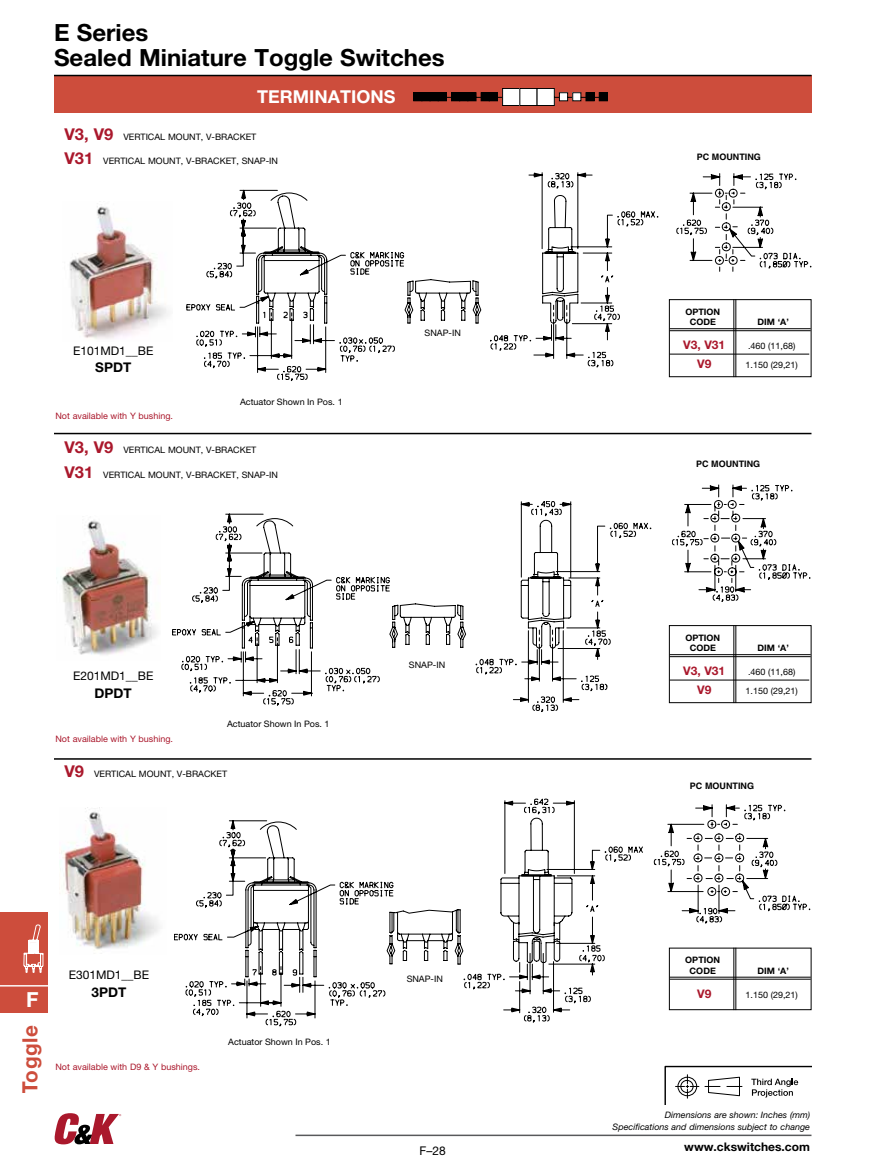
<style>
.page{position:relative;width:891px;height:1175px;background:#fff}
.page>*{position:absolute;margin:0;border:0;box-sizing:border-box;transform-origin:0 0}
.t1{font:700 23.7px/25.2px "Helvetica Neue LT Std";color:#000}
.t2{font:700 21px "Helvetica Neue";letter-spacing:.03em;color:#cd4d3c}
.t3{font:700 20.7px "Helvetica Neue";color:#fff}
.t4{font:700 17.85px "Helvetica Neue LT Std";color:#fff}
.t5{font:700 13.35px "Helvetica Neue LT Std";color:#000}
.t6{font:12px "Helvetica Neue LT Std";color:#000}
.t7{font:11.85px "Helvetica Neue LT Std";color:#000}
.t8{font:700 11.85px "Helvetica Neue LT Std";color:#000}
.t9{font:700 11.85px "Helvetica Neue LT Std";color:#aa182c}
.t10{font:8.85px "Helvetica Neue LT Std";color:#000}
.t11{font:8.85px "Helvetica Neue";color:#000}
.t12{font:8.85px "Helvetica Neue LT Std";color:#aa182c}
.t13{font:italic 8.85px/11.9px "Helvetica Neue LT Std";color:#000;text-align:right}
.t14{font:700 8.85px/10.4px "Helvetica Neue LT Std";color:#000;text-align:center}
.t15{font:700 8.85px "Helvetica";color:#000}
.s1{font-weight:700;font-size:16.35px;color:#aa182c}
</style>
<div class="page">
<div style="left:0;top:912px;width:47px;height:101px;background:#cd4d3c"></div>
<hr style="left:0;top:985px;width:47px;height:1px;background:#fff">
<svg style="left:23px;top:924px;width:21px;height:49px"></svg>
<hr style="left:296px;top:1134px;width:516px;height:2px;background:#58595b">
<svg style="left:55px;top:1113px;width:66px;height:31px"></svg>
<svg style="left:664px;top:1065px;width:148px;height:39px"></svg>
<svg style="left:174px;top:798px;width:469px;height:229px"></svg>
<svg style="left:654px;top:804px;width:156px;height:120px"></svg>
<img style="left:60px;top:808px;width:100px;height:142px">
<hr style="left:670px;top:976px;width:141px;height:1px;background:#000">
<hr style="left:670px;top:978px;width:141px;height:1px;background:#000">
<div style="left:669px;top:947px;width:143px;height:63px;border:1px solid #000"></div>
<hr style="left:735px;top:947px;width:1px;height:63px;background:#000">
<hr style="left:733px;top:947px;width:1px;height:63px;background:#000">
<div style="left:54px;top:75px;width:758px;height:38px;background:#cd4d3c"></div>
<div style="left:414px;top:93px;width:8px;height:8px;background:#000"></div>
<div style="left:413px;top:92px;width:9px;height:9px;border:1px solid #000"></div>
<div style="left:422px;top:93px;width:8px;height:8px;background:#000"></div>
<div style="left:422px;top:92px;width:8px;height:9px;border:1px solid #000"></div>
<div style="left:430px;top:93px;width:8px;height:8px;background:#000"></div>
<div style="left:430px;top:92px;width:9px;height:9px;border:1px solid #000"></div>
<svg style="left:438px;top:92px;width:13px;height:9px"></svg>
<div style="left:452px;top:93px;width:8px;height:8px;background:#000"></div>
<div style="left:451px;top:92px;width:9px;height:9px;border:1px solid #000"></div>
<div style="left:460px;top:93px;width:8px;height:8px;background:#000"></div>
<div style="left:459px;top:92px;width:9px;height:9px;border:1px solid #000"></div>
<svg style="left:467px;top:92px;width:14px;height:9px"></svg>
<div style="left:481px;top:93px;width:8px;height:8px;background:#000"></div>
<div style="left:481px;top:92px;width:9px;height:9px;border:1px solid #000"></div>
<svg style="left:489px;top:92px;width:13px;height:9px"></svg>
<div style="left:503px;top:88px;width:17px;height:17px;background:#fff"></div>
<div style="left:502px;top:88px;width:18px;height:18px;border:1px solid #000"></div>
<div style="left:520px;top:88px;width:17px;height:17px;background:#fff"></div>
<div style="left:520px;top:88px;width:17px;height:18px;border:1px solid #000"></div>
<svg style="left:536px;top:88px;width:64px;height:18px"></svg>
<div style="left:599px;top:93px;width:8px;height:8px;background:#000"></div>
<div style="left:599px;top:92px;width:9px;height:9px;border:1px solid #000"></div>
<svg style="left:172px;top:501px;width:479px;height:211px"></svg>
<svg style="left:672px;top:484px;width:138px;height:118px"></svg>
<svg style="left:186px;top:172px;width:472px;height:209px"></svg>
<svg style="left:676px;top:173px;width:135px;height:99px"></svg>
<img style="left:57px;top:520px;width:100px;height:135px">
<img style="left:69px;top:206px;width:99px;height:133px">
<hr style="left:54px;top:433px;width:758px;height:1px;background:#000">
<hr style="left:670px;top:654px;width:141px;height:1px;background:#000">
<hr style="left:670px;top:656px;width:141px;height:1px;background:#000">
<hr style="left:670px;top:679px;width:139px;height:1px;background:#000">
<div style="left:669px;top:625px;width:143px;height:78px;border:1px solid #000"></div>
<hr style="left:735px;top:625px;width:1px;height:78px;background:#000">
<hr style="left:733px;top:625px;width:1px;height:78px;background:#000">
<hr style="left:54px;top:75px;width:758px;height:1px;background:#000">
<hr style="left:670px;top:328px;width:141px;height:1px;background:#000">
<hr style="left:670px;top:330px;width:141px;height:1px;background:#000">
<hr style="left:670px;top:354px;width:139px;height:1px;background:#000">
<div style="left:669px;top:299px;width:143px;height:78px;border:1px solid #000"></div>
<hr style="left:735px;top:299px;width:1px;height:78px;background:#000">
<hr style="left:733px;top:299px;width:1px;height:78px;background:#000">
<hr style="left:54px;top:758px;width:758px;height:1px;background:#000">
<h1 class="t1" style="left:54px;top:19px;width:392px">E Series<br>Sealed Miniature Toggle Switches</h1>
<h3 class="t4" style="left:257px;top:86px;width:140px">TERMINATIONS</h3>
<p class="t10" style="left:64px;top:131px;width:193px"><span class="s1">V3, V9</span> VERTICAL MOUNT, V-BRACKET</p>
<p class="t10" style="left:64px;top:156px;width:215px"><span class="s1">V31</span> VERTICAL MOUNT, V-BRACKET, SNAP-IN</p>
<h3 class="t7" style="left:73px;top:343px;width:82px">E101MD1__BE</h3>
<h3 class="t5" style="left:95px;top:359px;width:38px">SPDT</h3>
<p class="t12" style="left:56px;top:411px;width:119px">Not available with Y bushing.</p>
<p class="t11" style="left:240px;top:396px;width:104px">Actuator Shown In Pos. 1</p>
<p class="t10" style="left:64px;top:445px;width:193px"><span class="s1">V3, V9</span> VERTICAL MOUNT, V-BRACKET</p>
<p class="t10" style="left:64px;top:469px;width:215px"><span class="s1">V31</span> VERTICAL MOUNT, V-BRACKET, SNAP-IN</p>
<p class="t11" style="left:425px;top:328px;width:38px">SNAP-IN</p>
<h3 class="t7" style="left:73px;top:668px;width:82px">E201MD1__BE</h3>
<h3 class="t5" style="left:95px;top:684px;width:39px">DPDT</h3>
<p class="t12" style="left:56px;top:733px;width:119px">Not available with Y bushing.</p>
<p class="t11" style="left:227px;top:719px;width:104px">Actuator Shown In Pos. 1</p>
<p class="t10" style="left:64px;top:768px;width:164px"><span class="s1">V9</span> VERTICAL MOUNT, V-BRACKET</p>
<p class="t11" style="left:409px;top:659px;width:38px">SNAP-IN</p>
<h3 class="t3" style="left:26px;top:987px;width:14px">F</h3>
<h2 class="t2" style="left:17px;top:1093px;width:70px;rotate:-90deg">Toggle</h2>
<h3 class="t7" style="left:69px;top:968px;width:82px">E301MD1__BE</h3>
<h3 class="t5" style="left:92px;top:984px;width:36px">3PDT</h3>
<p class="t12" style="left:56px;top:1061px;width:146px">Not available with D9 &amp; Y bushings.</p>
<p class="t11" style="left:228px;top:1036px;width:104px">Actuator Shown In Pos. 1</p>
<p class="t11" style="left:407px;top:973px;width:38px">SNAP-IN</p>
<h3 class="t6" style="left:420px;top:1143px;width:28px">F–28</h3>
<p class="t15" style="left:697px;top:152px;width:66px">PC MOUNTING</p>
<p class="t14" style="left:685px;top:306px;width:36px">OPTION<br>CODE</p>
<p class="t14" style="left:758px;top:317px;width:33px">DIM ‘A’</p>
<h3 class="t9" style="left:683px;top:338px;width:44px">V3, V31</h3>
<p class="t10" style="left:748px;top:341px;width:49px">.460 (11,68)</p>
<h3 class="t9" style="left:697px;top:356px;width:16px">V9</h3>
<p class="t10" style="left:746px;top:359px;width:54px">1.150 (29,21)</p>
<p class="t15" style="left:696px;top:458px;width:66px">PC MOUNTING</p>
<p class="t14" style="left:685px;top:632px;width:36px">OPTION<br>CODE</p>
<p class="t14" style="left:758px;top:642px;width:33px">DIM ‘A’</p>
<h3 class="t9" style="left:683px;top:663px;width:44px">V3, V31</h3>
<p class="t10" style="left:748px;top:666px;width:49px">.460 (11,68)</p>
<h3 class="t9" style="left:697px;top:682px;width:16px">V9</h3>
<p class="t10" style="left:746px;top:685px;width:54px">1.150 (29,21)</p>
<p class="t15" style="left:690px;top:780px;width:66px">PC MOUNTING</p>
<p class="t14" style="left:685px;top:954px;width:36px">OPTION<br>CODE</p>
<p class="t14" style="left:758px;top:965px;width:33px">DIM ‘A’</p>
<h3 class="t9" style="left:697px;top:986px;width:16px">V9</h3>
<p class="t10" style="left:746px;top:989px;width:54px">1.150 (29,21)</p>
<p class="t13" style="left:613px;top:1108px;width:199px">Dimensions are shown: Inches (mm)<br>Specifications and dimensions subject to change</p>
<h3 class="t8" style="left:684px;top:1139px;width:127px">www.ckswitches.com</h3>
</div>
